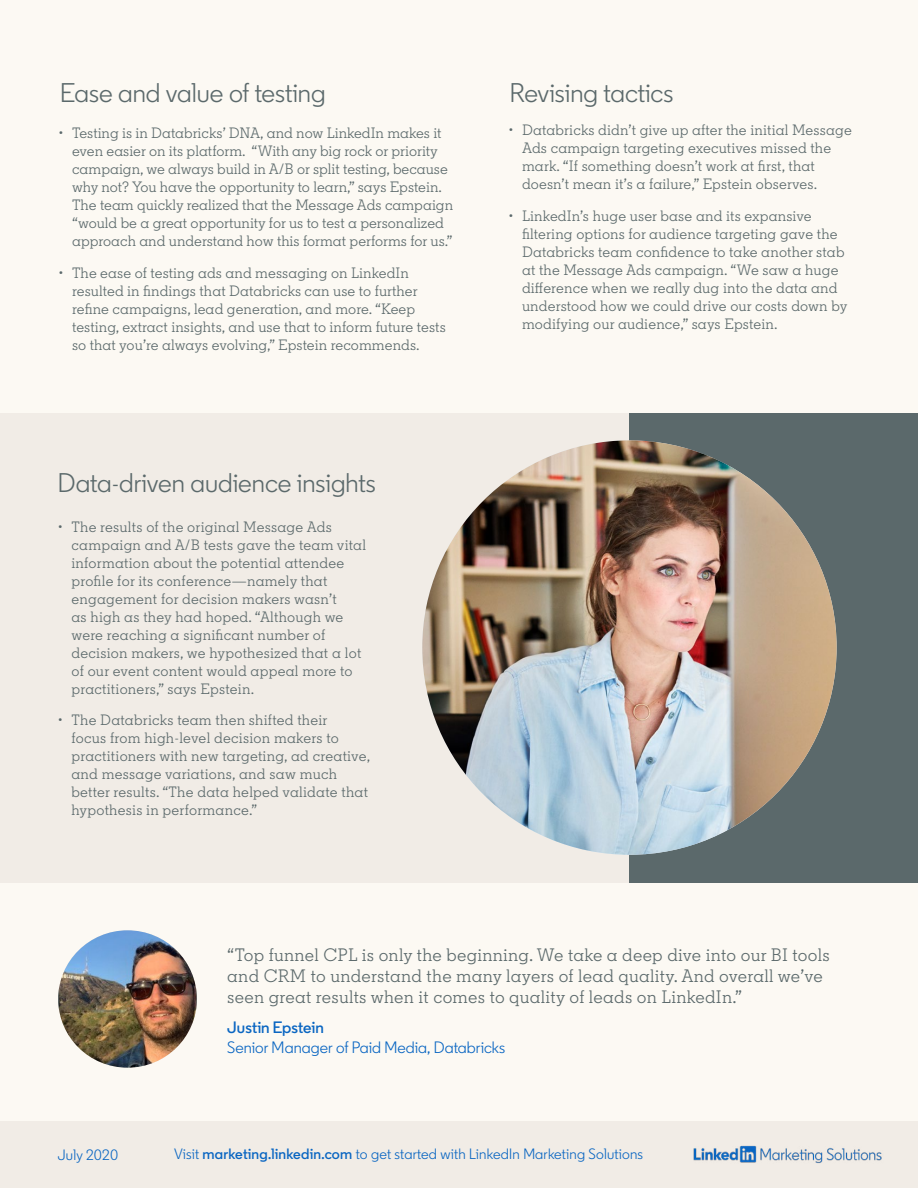
<style>
.page{position:relative;width:918px;height:1188px;background:#fcf9f3}
.page>*{position:absolute;margin:0;border:0;box-sizing:border-box;transform-origin:0 0}
.t1{font:27px "Community";color:#5b696b}
.t2{font:18px/21px "Community Slab";letter-spacing:.015em;color:#5b696b}
.t3{font:16.5px "Community";color:#0a66c2}
.t4{font:600 16.5px "Community";letter-spacing:.005em;color:#0a66c2}
.t5{font:15px/18px "Community Slab";letter-spacing:.01em;color:#5b696b}
.t6{font:15px "Community";letter-spacing:.015em;color:#0a66c2}
.s1{font-weight:600}
</style>
<div class="page">
<div style="left:0;top:413px;width:918px;height:469px;background:#f1ece6"></div>
<div style="left:0;top:1121px;width:918px;height:67px;background:#f1ece6"></div>
<div style="left:629px;top:413px;width:289px;height:469px;background:#5b696b"></div>
<img style="left:422px;top:440px;width:415px;height:415px;border-radius:207px">
<img style="left:693px;top:1145px;width:189px;height:18px">
<img style="left:58px;top:930px;width:139px;height:138px">
<h1 class="t1" style="left:60px;top:76px;width:267px">Ease and value of testing</h1>
<p class="t5" style="left:72px;top:124px;width:383px;text-indent:-14px">• Testing is in Databricks’ DNA, and now LinkedIn makes it even easier on its platform. “With any big rock or priority campaign, we always build in A/B or split testing, because why not? You have the opportunity to learn,” says Epstein.<br>The team quickly realized that the Message Ads campaign “would be a great opportunity for us to test a personalized approach and understand how this format performs for us.”</p>
<p class="t5" style="left:72px;top:263px;width:375px;text-indent:-13px">• The ease of testing ads and messaging on LinkedIn resulted in findings that Databricks can use to further refine campaigns, lead generation, and more. “Keep testing, extract insights, and use that to inform future tests so that you’re always evolving,” Epstein recommends.</p>
<h1 class="t1" style="left:58px;top:466px;width:319px">Data-driven audience insights</h1>
<p class="t5" style="left:71px;top:517px;width:296px;text-indent:-14px">• The results of the original Message Ads campaign and A/B tests gave the team vital information about the potential attendee profile for its conference—namely that engagement for decision makers wasn’t<br>as high as they had hoped. “Although we were reaching a significant number of decision makers, we hypothesized that a lot of our event content would appeal more to practitioners,” says Epstein.</p>
<p class="t5" style="left:71px;top:711px;width:300px;text-indent:-14px">• The Databricks team then shifted their<br>focus from high-level decision makers to practitioners with new targeting, ad creative, and message variations, and saw much better results. “The data helped validate that hypothesis in performance.”</p>
<h1 class="t1" style="left:510px;top:76px;width:165px">Revising tactics</h1>
<p class="t5" style="left:522px;top:121px;width:331px;text-indent:-14px">• Databricks didn’t give up after the initial Message Ads campaign targeting executives missed the mark. “If something doesn’t work at first, that doesn’t mean it’s a failure,” Epstein observes.</p>
<p class="t5" style="left:522px;top:206px;width:327px;text-indent:-14px">• LinkedIn’s huge user base and its expansive filtering options for audience targeting gave the Databricks team confidence to take another stab at the Message Ads campaign. “We saw a huge difference when we really dug into the data and understood how we could drive our costs down by modifying our audience,” says Epstein.</p>
<p class="t6" style="left:58px;top:1146px;width:62px">July 2020</p>
<p class="t2" style="left:227px;top:944px;width:604px">“Top funnel CPL is only the beginning. We take a deep dive into our BI tools and CRM to understand the many layers of lead quality. And overall we’ve seen great results when it comes to quality of leads on LinkedIn.”</p>
<p class="t4" style="left:227px;top:1017px;width:98px">Justin Epstein</p>
<p class="t3" style="left:227px;top:1037px;width:280px">Senior Manager of Paid Media, Databricks</p>
<p class="t6" style="left:174px;top:1144px;width:471px">Visit <span class="s1">marketing.linkedin.com</span> to get started with LinkedIn Marketing Solutions</p>
</div>
